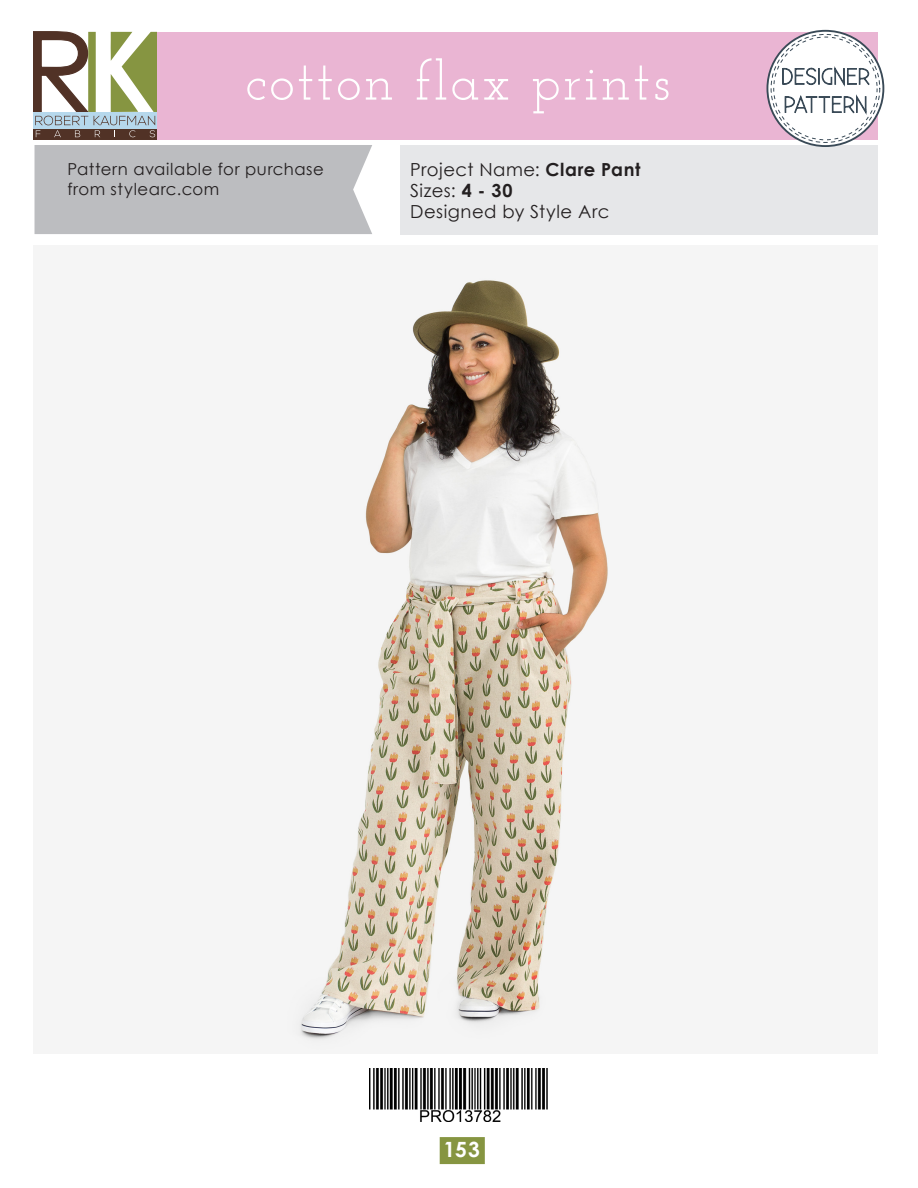
<style>
.page{position:relative;width:918px;height:1188px;background:#fff}
.page>*{position:absolute;margin:0;border:0;box-sizing:border-box;transform-origin:0 0}
.t1{font:700 21px "Century Gothic";color:#fff}
.t2{font:18px/21px "Century Gothic";letter-spacing:.03em;color:#231f20}
.t3{font:16.5px/19.8px "Century Gothic";letter-spacing:.035em;color:#231f20}
.s1{font-weight:700}
</style>
<div class="page">
<div style="left:440px;top:1137px;width:45px;height:27px;background:#869541"></div>
<img style="left:369px;top:1068px;width:179px;height:54px">
<img style="left:287px;top:278px;width:322px;height:772px">
<div style="left:35px;top:145px;width:337px;height:89px;background:#bcbdc0"></div>
<div style="left:400px;top:145px;width:478px;height:89px;background:#e6e7e9"></div>
<div style="left:153px;top:32px;width:725px;height:107px;background:#eab5d3"></div>
<svg style="left:34px;top:32px;width:123px;height:107px"></svg>
<svg style="left:767px;top:31px;width:116px;height:115px"></svg>
<div style="left:767px;top:30px;width:117px;height:117px;border:2px solid #3a4a57;border-radius:50%"></div>
<svg style="left:771px;top:34px;width:109px;height:108px"></svg>
<div style="left:774px;top:37px;width:103px;height:103px;background:#fff;border-radius:50%"></div>
<svg style="left:782px;top:66px;width:88px;height:51px"></svg>
<svg style="left:247px;top:79px;width:18px;height:21px"></svg>
<svg style="left:271px;top:78px;width:22px;height:22px"></svg>
<svg style="left:299px;top:66px;width:13px;height:34px"></svg>
<svg style="left:318px;top:66px;width:14px;height:34px"></svg>
<svg style="left:338px;top:78px;width:22px;height:22px"></svg>
<svg style="left:366px;top:79px;width:26px;height:21px"></svg>
<svg style="left:417px;top:58px;width:29px;height:42px"></svg>
<svg style="left:452px;top:79px;width:26px;height:21px"></svg>
<svg style="left:484px;top:79px;width:24px;height:21px"></svg>
<svg style="left:533px;top:79px;width:26px;height:34px"></svg>
<svg style="left:565px;top:79px;width:15px;height:21px"></svg>
<svg style="left:586px;top:70px;width:10px;height:30px"></svg>
<svg style="left:603px;top:79px;width:26px;height:21px"></svg>
<svg style="left:635px;top:66px;width:13px;height:34px"></svg>
<svg style="left:655px;top:79px;width:14px;height:21px"></svg>
<p class="t3" style="left:67px;top:159px;width:258px">Pattern available for purchase from stylearc.com</p>
<p class="t2" style="left:410px;top:159px;width:232px">Project Name: <span class="s1">Clare Pant<br></span>Sizes: <span class="s1">4 - 30<br></span>Designed by Style Arc</p>
<p class="t1" style="left:444px;top:1134px;width:38px">153</p>
</div>
